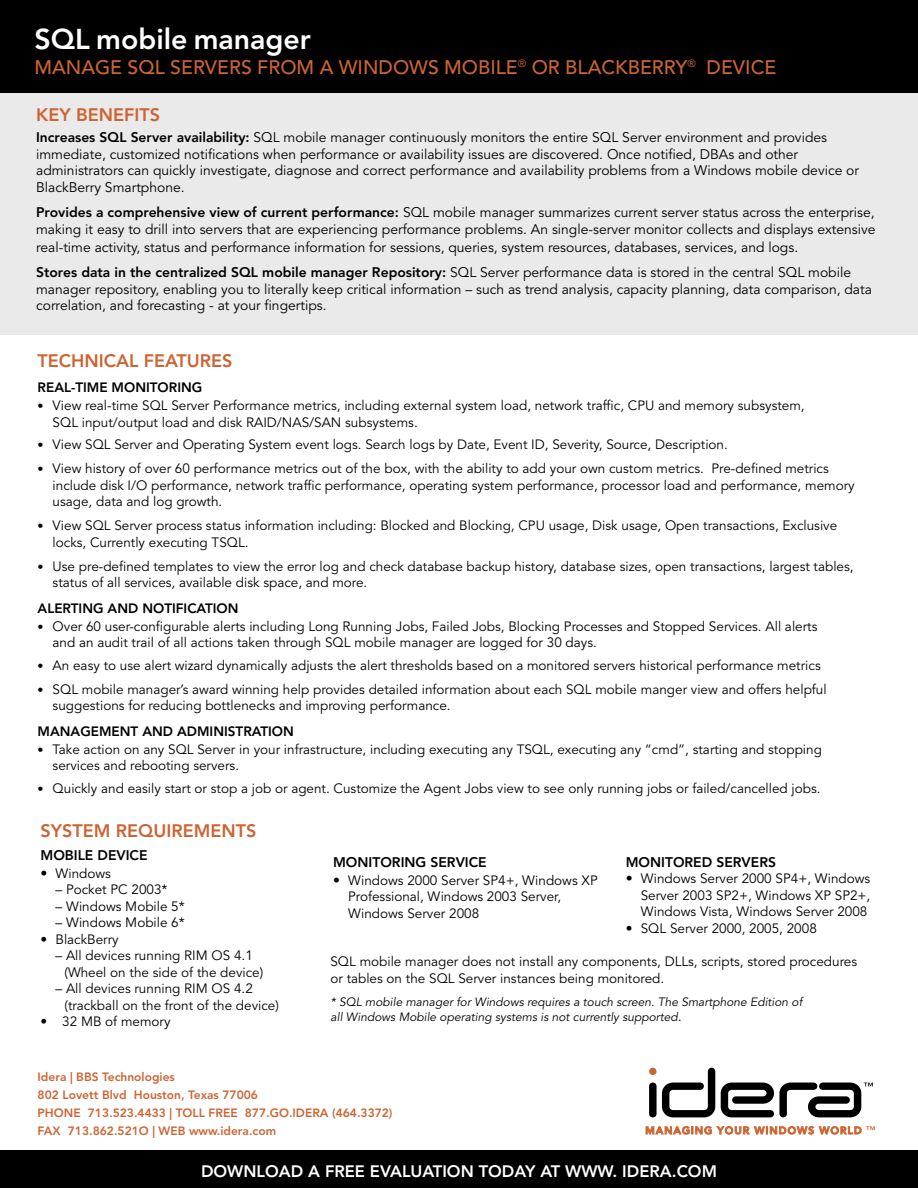
<style>
.page{position:relative;width:918px;height:1188px;background:#fff}
.page>*{position:absolute;margin:0;border:0;box-sizing:border-box;transform-origin:0 0}
.t1{font:800 28.5px "Avenir LT Std";color:#fff}
.t2{font:500 19.5px "Avenir LT Std";color:#cc6534}
.t3{font:800 18px "Avenir LT Std";color:#cc6534}
.t4{font:800 16.5px "Avenir LT Std";color:#fff}
.t5{font:13.8px/16.5px "Avenir LT Std";color:#000}
.t6{font:800 13.8px "Avenir LT Std";color:#000}
.t7{font:13.5px/16.5px "Avenir LT Std";color:#000}
.t8{font:800 13.5px "Avenir LT Std";color:#000}
.t9{font:800 12px "Avenir LT Std";color:#cc6534}
.t10{font:italic 12px "Avenir";color:#000}
.s1{font-weight:800}
.s2{font-size:12px}
.s3{font-size:13.8px}
</style>
<div class="page">
<div style="left:0;top:90px;width:918px;height:245px;background:#eaeaea"></div>
<div style="left:0;top:0;width:918px;height:92px;background:#000"></div>
<div style="left:0;top:1151px;width:918px;height:37px;background:#000"></div>
<div style="left:649px;top:1083px;width:8px;height:34px;background:#000;border-radius:4px"></div>
<div style="left:649px;top:1068px;width:7px;height:7px;background:#cc6534;border-radius:4px"></div>
<svg style="left:662px;top:1068px;width:53px;height:49px"></svg>
<svg style="left:721px;top:1083px;width:152px;height:34px"></svg>
<svg style="left:646px;top:1126px;width:229px;height:8px"></svg>
<p class="t1" style="left:34px;top:22px;width:278px">SQL mobile manager</p>
<p class="t2" style="left:34px;top:56px;width:743px">MANAGE SQL SERVERS FROM A WINDOWS MOBILE<sup>®</sup> OR BLACKBERRY<sup>®</sup> DEVICE</p>
<p class="t3" style="left:36px;top:104px;width:125px">KEY BENEFITS</p>
<p class="t5" style="left:36px;top:130px;width:824px"><span class="s1">Increases SQL Server availability:</span> SQL mobile manager continuously monitors the entire SQL Server environment and provides immediate, customized notifications when performance or availability issues are discovered. Once notified, DBAs and other administrators can quickly investigate, diagnose and correct performance and availability problems from a Windows mobile device or BlackBerry Smartphone.</p>
<p class="t5" style="left:36px;top:205px;width:841px"><span class="s1">Provides a comprehensive view of current performance:</span> SQL mobile manager summarizes current server status across the enterprise, making it easy to drill into servers that are experiencing performance problems. An single-server monitor collects and displays extensive</p>
<p class="t5" style="left:36px;top:239px;width:764px">real-time activity, status and performance information for sessions, queries, system resources, databases, services, and logs.</p>
<p class="t5" style="left:36px;top:265px;width:837px"><span class="s1">Stores data in the centralized SQL mobile manager Repository:</span> SQL Server performance data is stored in the central SQL mobile manager repository, enabling you to literally keep critical information – such as trend analysis, capacity planning, data comparison, data correlation, and forecasting - at your fingertips.</p>
<p class="t3" style="left:38px;top:350px;width:196px">TECHNICAL FEATURES</p>
<p class="t8" style="left:38px;top:380px;width:166px">REAL-TIME MONITORING</p>
<p class="t7" style="left:38px;top:398px;width:769px"><span class="s2">•</span> View real-time SQL Server Performance metrics, including external system load, network traffic, CPU and memory subsystem,</p>
<p class="t7" style="left:53px;top:414px;width:367px">SQL input/output load and disk RAID/NAS/SAN subsystems.</p>
<p class="t7" style="left:38px;top:437px;width:692px"><span class="s2">•</span> View SQL Server and Operating System event logs. Search logs by Date, Event ID, Severity, Source, Description.</p>
<p class="t7" style="left:53px;top:461px;width:804px;text-indent:-15px"><span class="s2">•</span> View history of over 60 performance metrics out of the box, with the ability to add your own custom metrics. Pre-defined metrics include disk I/O performance, network traffic performance, operating system performance, processor load and performance, memory usage, data and log growth.</p>
<p class="t7" style="left:53px;top:518px;width:786px;text-indent:-15px"><span class="s2">•</span> View SQL Server process status information including: Blocked and Blocking, CPU usage, Disk usage, Open transactions, Exclusive locks, Currently executing TSQL.</p>
<p class="t7" style="left:53px;top:558px;width:803px;text-indent:-15px"><span class="s2">•</span> Use pre-defined templates to view the error log and check database backup history, database sizes, open transactions, largest tables, status of all services, available disk space, and more.</p>
<p class="t8" style="left:38px;top:600px;width:202px">ALERTING AND NOTIFICATION</p>
<p class="t7" style="left:53px;top:618px;width:766px;text-indent:-15px"><span class="s2">•</span> Over 60 user-configurable alerts including Long Running Jobs, Failed Jobs, Blocking Processes and Stopped Services. All alerts and an audit trail of all actions taken through SQL mobile manager are logged for 30 days.</p>
<p class="t7" style="left:38px;top:657px;width:785px"><span class="s2">•</span> An easy to use alert wizard dynamically adjusts the alert thresholds based on a monitored servers historical performance metrics</p>
<p class="t7" style="left:53px;top:681px;width:776px;text-indent:-15px"><span class="s2">•</span> SQL mobile manager’s award winning help provides detailed information about each SQL mobile manger view and offers helpful suggestions for reducing bottlenecks and improving performance.</p>
<p class="t8" style="left:38px;top:723px;width:258px">MANAGEMENT AND ADMINISTRATION</p>
<p class="t7" style="left:53px;top:741px;width:771px;text-indent:-15px"><span class="s2">•</span> Take action on any SQL Server in your infrastructure, including executing any TSQL, executing any “cmd”, starting and stopping services and rebooting servers.</p>
<p class="t7" style="left:38px;top:780px;width:785px"><span class="s2">•</span> Quickly and easily start or stop a job or agent. Customize the Agent Jobs view to see only running jobs or failed/cancelled jobs.</p>
<p class="t3" style="left:40px;top:820px;width:218px">SYSTEM REQUIREMENTS</p>
<p class="t6" style="left:40px;top:847px;width:109px">MOBILE DEVICE</p>
<p class="t7" style="left:40px;top:865px;width:72px"><span class="s3">•</span> Windows</p>
<p class="t7" style="left:55px;top:882px;width:114px">– Pocket PC 2003*</p>
<p class="t7" style="left:55px;top:898px;width:131px">– Windows Mobile 5*</p>
<p class="t7" style="left:55px;top:915px;width:131px">– Windows Mobile 6*</p>
<p class="t7" style="left:40px;top:931px;width:80px">• BlackBerry</p>
<p class="t7" style="left:65px;top:948px;width:200px;text-indent:-9px">– All devices running RIM OS 4.1 (Wheel on the side of the device)</p>
<p class="t7" style="left:65px;top:981px;width:216px;text-indent:-9px">– All devices running RIM OS 4.2 (trackball on the front of the device)</p>
<p class="t7" style="left:40px;top:1014px;width:132px">• 32 MB of memory</p>
<p class="t6" style="left:333px;top:854px;width:155px">MONITORING SERVICE</p>
<p class="t7" style="left:348px;top:872px;width:251px;text-indent:-15px"><span class="s3">•</span> Windows 2000 Server SP4+, Windows XP<br>Professional, Windows 2003 Server,<br>Windows Server 2008</p>
<p class="t6" style="left:626px;top:854px;width:152px">MONITORED SERVERS</p>
<p class="t7" style="left:641px;top:871px;width:231px;text-align:justify;text-indent:-15px"><span class="s3">•</span> Windows Server 2000 SP4+, Windows Server 2003 SP2+, Windows XP SP2+, Windows Vista, Windows Server 2008</p>
<p class="t7" style="left:626px;top:920px;width:193px">• SQL Server 2000, 2005, 2008</p>
<p class="t7" style="left:330px;top:954px;width:528px">SQL mobile manager does not install any components, DLLs, scripts, stored procedures or tables on the SQL Server instances being monitored.</p>
<p class="t10" style="left:331px;top:995px;width:473px">* SQL mobile manager for Windows requires a touch screen. The Smartphone Edition of</p>
<p class="t10" style="left:331px;top:1010px;width:353px">all Windows Mobile operating systems is not currently supported<span class="s3">.</span></p>
<p class="t9" style="left:38px;top:1070px;width:139px">Idera | BBS Technologies</p>
<p class="t9" style="left:38px;top:1088px;width:222px">802 Lovett Blvd Houston, Texas 77006</p>
<p class="t9" style="left:38px;top:1106px;width:356px">PHONE 713.523.4433 | TOLL FREE 877.GO.IDERA (464.3372)</p>
<p class="t9" style="left:38px;top:1124px;width:240px">FAX 713.862.521O | WEB www.idera.com</p>
<p class="t4" style="left:201px;top:1161px;width:517px">DOWNLOAD A FREE EVALUATION TODAY AT WWW. IDERA.COM</p>
</div>
